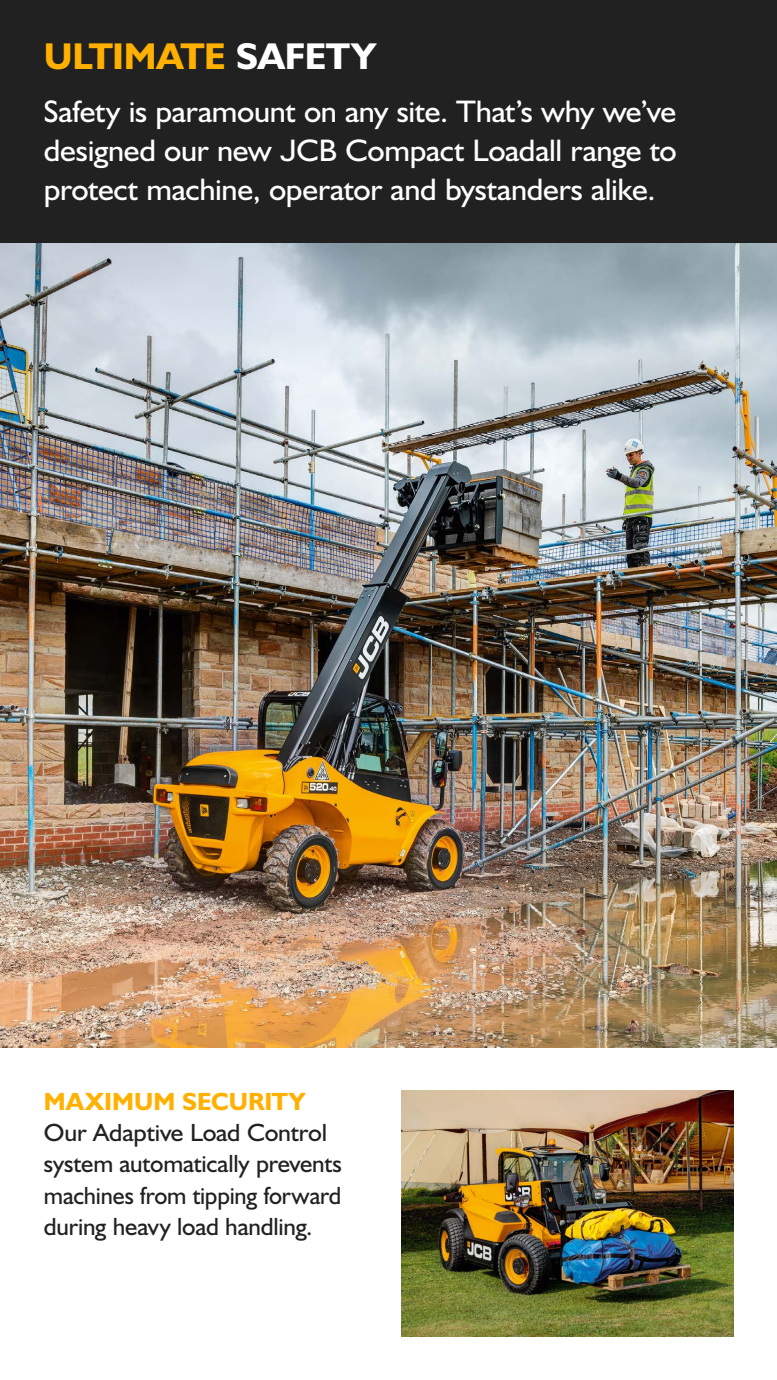
<style>
.page{position:relative;width:777px;height:1380px;background:#fff}
.page>*{position:absolute;margin:0;border:0;box-sizing:border-box;transform-origin:0 0}
.t1{font:37.5px "JCB Bold";letter-spacing:-.01em;color:#ffb000}
.t2{font:31.25px/39.1px "JCB Roman";letter-spacing:-.01em;color:#fff;text-align:justify}
.t3{font:25px/31.2px "JCB Roman";letter-spacing:-.01em;color:#212121}
.t4{font:25px "JCB Bold";color:#ffb000}
.s1{color:#fff}
</style>
<div class="page">
<img style="left:0;top:243px;width:776px;height:804px">
<img style="left:401px;top:1091px;width:331px;height:245px">
<div style="left:0;top:0;width:776px;height:243px;background:#212121"></div>
<p class="t1" style="left:44px;top:33px;width:334px">ULTIMATE <span class="s1">SAFETY</span></p>
<p class="t2" style="left:44px;top:91px;width:634px">Safety is paramount on any site. That’s why we’ve designed our new JCB Compact Loadall range to protect machine, operator and bystanders alike.</p>
<p class="t4" style="left:44px;top:1086px;width:263px">MAXIMUM SECURITY</p>
<p class="t3" style="left:44px;top:1117px;width:299px">Our Adaptive Load Control system automatically prevents machines from tipping forward during heavy load handling.</p>
</div>
